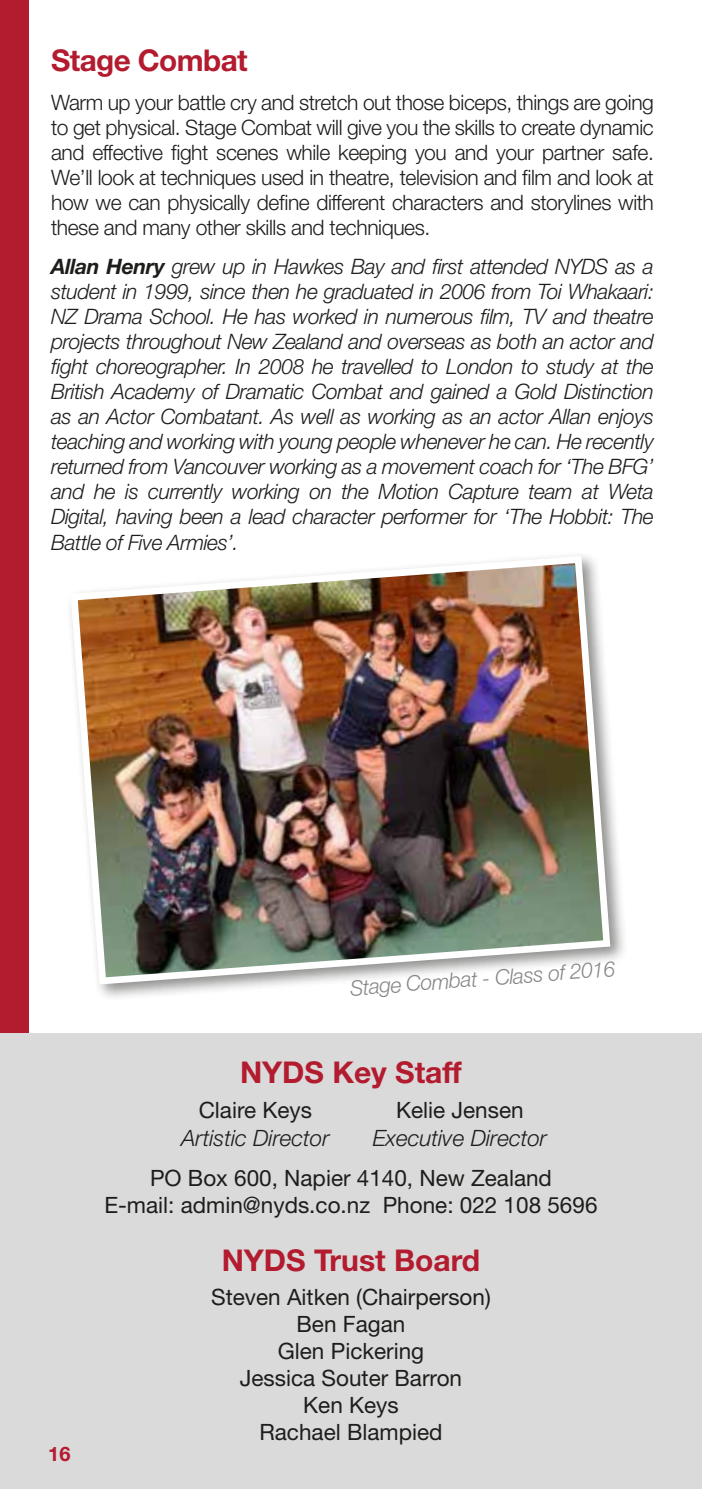
<style>
.page{position:relative;width:702px;height:1489px;background:#fff}
.page>*{position:absolute;margin:0;border:0;box-sizing:border-box;transform-origin:0 0}
.t1{font:700 30px "Helvetica Neue LT Std";color:#b31b2f}
.t2{font:700 30px "Helvetica Neue LT Std";letter-spacing:-.02em;color:#b31b2f}
.t3{font:22.5px/27px "Helvetica Neue LT Std";color:#1d1d1b;text-align:center}
.t4{font:italic 300 22.5px "Helvetica Neue LT Std";color:#1d1d1b}
.t5{font:italic 300 21.25px/25px "Helvetica Neue LT Std";letter-spacing:-.02em;color:#1d1d1b;text-align:justify}
.t6{font:300 21.25px/25px "Helvetica Neue LT Std";letter-spacing:-.02em;color:#1d1d1b;text-align:justify}
.t7{font:italic 300 21.25px "Helvetica Neue LT Std";color:#878787}
.t8{font:700 20px "Helvetica Neue LT Std";color:#b31b2f}
.s1{font-weight:700}
</style>
<div class="page">
<div style="left:0;top:0;width:28px;height:1082px;background:#b31b2f"></div>
<div style="left:0;top:1033px;width:702px;height:455px;background:#dadada"></div>
<div style="left:66px;top:551px;width:561px;height:451px;background:#1d1d1b;opacity:.5"></div>
<img style="left:67px;top:552px;width:547px;height:436px">
<h1 class="t2" style="left:51px;top:42px;width:198px">Stage Combat</h1>
<p class="t6" style="left:51px;top:90px;width:604px">Warm up your battle cry and stretch out those biceps, things are going to get physical. Stage Combat will give you the skills to create dynamic and effective fight scenes while keeping you and your partner safe.<br>We’ll look at techniques used in theatre, television and film and look at how we can physically define different characters and storylines with these and many other skills and techniques.</p>
<p class="t5" style="left:51px;top:254px;width:604px"><span class="s1">Allan Henry</span> grew up in Hawkes Bay and first attended NYDS as a student in 1999, since then he graduated in 2006 from Toi Whakaari:<br>NZ Drama School. He has worked in numerous film, TV and theatre projects throughout New Zealand and overseas as both an actor and fight choreographer. In 2008 he travelled to London to study at the British Academy of Dramatic Combat and gained a Gold Distinction as an Actor Combatant. As well as working as an actor Allan enjoys teaching and working with young people whenever he can. He recently returned from Vancouver working as a movement coach for ‘The BFG’ and he is currently working on the Motion Capture team at Weta Digital, having been a lead character performer for ‘The Hobbit: The Battle of Five Armies’.</p>
<p class="t7" style="left:349px;top:974px;width:267px;rotate:-4deg">Stage Combat - Class of 2016</p>
<h1 class="t1" style="left:240px;top:1054px;width:223px">NYDS Key Staff</h1>
<p class="t3" style="left:199px;top:1096px;width:115px">Claire Keys</p>
<p class="t4" style="left:181px;top:1123px;width:149px">Artistic Director</p>
<p class="t3" style="left:396px;top:1096px;width:129px">Kelie Jensen</p>
<p class="t4" style="left:372px;top:1123px;width:176px">Executive Director</p>
<p class="t8" style="left:48px;top:1440px;width:24px">16</p>
<p class="t3" style="left:104px;top:1164px;width:494px">PO Box 600, Napier 4140, New Zealand<br>E-mail: admin@nyds.co.nz Phone: 022 108 5696</p>
<h1 class="t1" style="left:222px;top:1241px;width:260px">NYDS Trust Board</h1>
<p class="t3" style="left:211px;top:1282px;width:281px">Steven Aitken (Chairperson)<br>Ben Fagan<br>Glen Pickering<br>Jessica Souter Barron<br>Ken Keys<br>Rachael Blampied</p>
</div>
